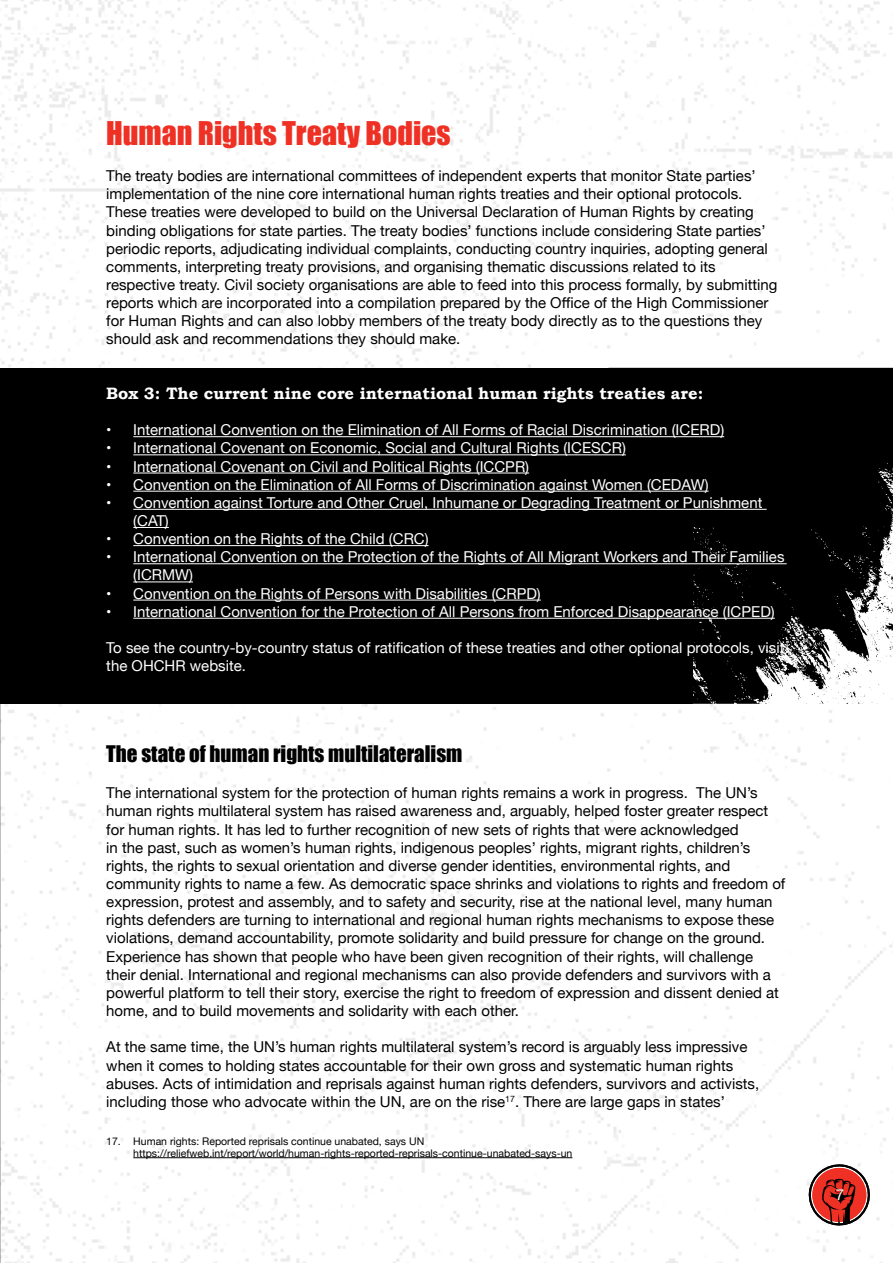
<style>
.page{position:relative;width:893px;height:1263px;background:#fff}
.page>*{position:absolute;margin:0;border:0;box-sizing:border-box;transform-origin:0 0}
.t1{font:30px "Impact";color:#ee3124}
.t2{font:21px "Impact";color:#000}
.t3{font:700 16.5px "Bookman Old Style";color:#fff}
.t4{font:15px/18.1px "Helvetica Neue";color:#000}
.t5{font:15px/18.1px "Helvetica Neue";color:#fff}
.t6{font:10.5px/11.6px "Helvetica Neue";color:#000}
</style>
<div class="page">
<img style="left:0;top:0;width:893px;height:1263px">
<svg style="left:807px;top:1163px;width:64px;height:64px"></svg>
<svg style="left:0;top:489px;width:1px;height:89px"></svg>
<svg style="left:693px;top:368px;width:200px;height:336px;background:#232323"></svg>
<div style="left:1px;top:368px;width:692px;height:336px;background:#000"></div>
<hr style="left:133px;top:436px;width:591px;height:1px;background:#fff">
<hr style="left:133px;top:454px;width:493px;height:1px;background:#fff">
<hr style="left:133px;top:473px;width:396px;height:1px;background:#fff">
<hr style="left:133px;top:491px;width:576px;height:1px;background:#fff">
<hr style="left:133px;top:509px;width:634px;height:1px;background:#fff">
<hr style="left:133px;top:527px;width:36px;height:1px;background:#fff">
<hr style="left:133px;top:545px;width:296px;height:1px;background:#fff">
<hr style="left:133px;top:563px;width:654px;height:1px;background:#fff">
<hr style="left:133px;top:581px;width:60px;height:1px;background:#fff">
<hr style="left:133px;top:600px;width:408px;height:1px;background:#fff">
<hr style="left:133px;top:618px;width:642px;height:1px;background:#fff">
<hr style="left:133px;top:1157px;width:439px;height:1px;background:#000">
<h1 class="t1" style="left:106px;top:114px;width:346px">Human Rights Treaty Bodies</h1>
<p class="t4" style="left:106px;top:168px;width:673px">The treaty bodies are international committees of independent experts that monitor State parties’ implementation of the nine core international human rights treaties and their optional protocols.<br>These treaties were developed to build on the Universal Declaration of Human Rights by creating binding obligations for state parties. The treaty bodies’ functions include considering State parties’ periodic reports, adjudicating individual complaints, conducting country inquiries, adopting general comments, interpreting treaty provisions, and organising thematic discussions related to its respective treaty. Civil society organisations are able to feed into this process formally, by submitting reports which are incorporated into a compilation prepared by the Office of the High Commissioner for Human Rights and can also lobby members of the treaty body directly as to the questions they should ask and recommendations they should make.</p>
<p class="t3" style="left:106px;top:383px;width:598px">Box 3: The current nine core international human rights treaties are:</p>
<p class="t5" style="left:106px;top:422px;width:619px">• International Convention on the Elimination of All Forms of Racial Discrimination (ICERD)</p>
<p class="t5" style="left:106px;top:440px;width:521px">• International Covenant on Economic, Social and Cultural Rights (ICESCR)</p>
<p class="t5" style="left:106px;top:458px;width:424px">• International Covenant on Civil and Political Rights (ICCPR)</p>
<p class="t5" style="left:106px;top:476px;width:604px">• Convention on the Elimination of All Forms of Discrimination against Women (CEDAW)</p>
<p class="t5" style="left:133px;top:494px;width:631px;text-indent:-27px">• Convention against Torture and Other Cruel, Inhumane or Degrading Treatment or Punishment (CAT)</p>
<p class="t5" style="left:106px;top:531px;width:324px">• Convention on the Rights of the Child (CRC)</p>
<p class="t5" style="left:133px;top:549px;width:653px;text-indent:-27px">• International Convention on the Protection of the Rights of All Migrant Workers and Their Families (ICRMW)</p>
<p class="t5" style="left:106px;top:585px;width:436px">• Convention on the Rights of Persons with Disabilities (CRPD)</p>
<p class="t5" style="left:106px;top:603px;width:670px">• International Convention for the Protection of All Persons from Enforced Disappearance (ICPED)</p>
<p class="t5" style="left:106px;top:639px;width:680px">To see the country-by-country status of ratification of these treaties and other optional protocols, visit the OHCHR website.</p>
<h2 class="t2" style="left:106px;top:741px;width:358px">The state of human rights multilateralism</h2>
<p class="t4" style="left:106px;top:785px;width:681px">The international system for the protection of human rights remains a work in progress. The UN’s human rights multilateral system has raised awareness and, arguably, helped foster greater respect for human rights. It has led to further recognition of new sets of rights that were acknowledged<br>in the past, such as women’s human rights, indigenous peoples’ rights, migrant rights, children’s rights, the rights to sexual orientation and diverse gender identities, environmental rights, and community rights to name a few. As democratic space shrinks and violations to rights and freedom of expression, protest and assembly, and to safety and security, rise at the national level, many human rights defenders are turning to international and regional human rights mechanisms to expose these violations, demand accountability, promote solidarity and build pressure for change on the ground.<br>Experience has shown that people who have been given recognition of their rights, will challenge their denial. International and regional mechanisms can also provide defenders and survivors with a powerful platform to tell their story, exercise the right to freedom of expression and dissent denied at home, and to build movements and solidarity with each other.</p>
<p class="t4" style="left:106px;top:1039px;width:654px">At the same time, the UN’s human rights multilateral system’s record is arguably less impressive when it comes to holding states accountable for their own gross and systematic human rights abuses. Acts of intimidation and reprisals against human rights defenders, survivors and activists, including those who advocate within the UN, are on the rise<sup>17</sup>. There are large gaps in states’</p>
<p class="t6" style="left:133px;top:1136px;width:441px;text-indent:-27px">17. Human rights: Reported reprisals continue unabated, says UN https://reliefweb.int/report/world/human-rights-reported-reprisals-continue-unabated-says-un</p>
<p class="t5" style="left:836px;top:1187px;width:10px">7</p>
</div>
